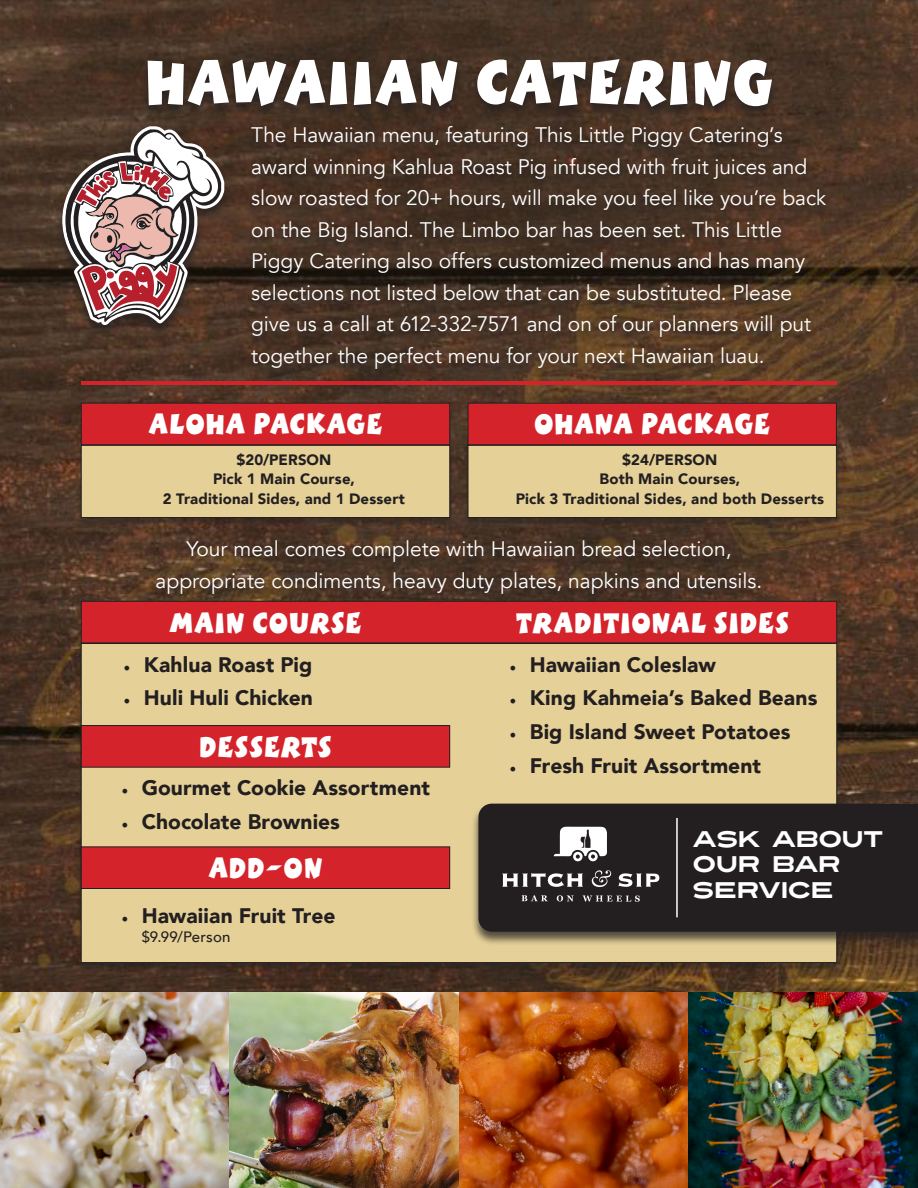
<style>
.page{position:relative;width:918px;height:1188px;background:#fff}
.page>*{position:absolute;margin:0;border:0;box-sizing:border-box;transform-origin:0 0}
.t1{font:64.5px "Boink Let Plain";letter-spacing:-.015em;color:#fff}
.t2{font:30px "Boink Let Plain";letter-spacing:-.005em;color:#fff}
.t3{font:22.5px/25.5px "Turnpike";letter-spacing:-.06em;color:#fff}
.t4{font:21px/31.5px "Avenir";letter-spacing:-.005em;color:#fff}
.t5{font:900 21px "Avenir";letter-spacing:.005em;color:#231f20}
.t6{font:900 15px/19.5px "Avenir";letter-spacing:.01em;color:#231f20;text-align:center}
.t7{font:500 15px "Avenir";letter-spacing:.01em;color:#231f20}
.s1{font-family:"Minion Pro";font-weight:400;font-size:18px}
</style>
<div class="page">
<img style="left:0;top:0;width:918px;height:993px">
<div style="left:55px;top:126px;width:177px;height:213px;background:#231f20;opacity:.75"></div>
<svg style="left:62px;top:126px;width:78px;height:199px"></svg>
<div style="left:140px;top:58px;width:693px;height:325px;background:#231f20;opacity:.75"></div>
<div style="left:78px;top:646px;width:761px;height:324px;background:#231f20;opacity:.4"></div>
<div style="left:81px;top:644px;width:756px;height:319px;background:#e5d198"></div>
<div style="left:78px;top:448px;width:374px;height:77px;background:#231f20;opacity:.4"></div>
<div style="left:81px;top:445px;width:369px;height:73px;background:#e5d198"></div>
<div style="left:81px;top:445px;width:369px;height:73px;border:1px solid #231f20"></div>
<div style="left:465px;top:448px;width:374px;height:77px;background:#231f20;opacity:.4"></div>
<div style="left:468px;top:445px;width:368px;height:73px;background:#e5d198"></div>
<div style="left:468px;top:445px;width:369px;height:73px;border:1px solid #231f20"></div>
<div style="left:81px;top:601px;width:756px;height:42px;background:#d5232b"></div>
<div style="left:81px;top:403px;width:369px;height:42px;background:#d5232b"></div>
<div style="left:81px;top:403px;width:369px;height:42px;border:1px solid #231f20"></div>
<div style="left:468px;top:403px;width:368px;height:42px;background:#d5232b"></div>
<div style="left:468px;top:403px;width:369px;height:42px;border:1px solid #231f20"></div>
<div style="left:81px;top:726px;width:369px;height:41px;background:#d5232b"></div>
<div style="left:81px;top:725px;width:369px;height:42px;border:1px solid #231f20"></div>
<div style="left:81px;top:847px;width:369px;height:41px;background:#d5232b"></div>
<div style="left:81px;top:847px;width:369px;height:42px;border:1px solid #231f20"></div>
<hr style="left:81px;top:381px;width:756px;height:4px;background:#d5232b">
<img style="left:0;top:993px;width:918px;height:195px">
<div style="left:150px;top:540px;width:617px;height:67px;background:#231f20;opacity:.75"></div>
<div style="left:471px;top:803px;width:447px;height:143px;background:#231f20;opacity:.75"></div>
<div style="left:478px;top:804px;width:440px;height:128px;background:#231f20"></div>
<svg style="left:592px;top:870px;width:20px;height:17px"></svg>
<svg style="left:554px;top:827px;width:53px;height:34px;background:#bcbbbb"></svg>
<svg style="left:502px;top:873px;width:81px;height:14px"></svg>
<svg style="left:618px;top:873px;width:41px;height:14px"></svg>
<svg style="left:522px;top:895px;width:26px;height:6px"></svg>
<svg style="left:557px;top:895px;width:17px;height:6px"></svg>
<svg style="left:583px;top:896px;width:57px;height:6px"></svg>
<hr style="left:676px;top:818px;width:2px;height:99px;background:#fff">
<p class="t1" style="left:144px;top:40px;width:631px">HAWAIIAN CATERING</p>
<p class="t4" style="left:251px;top:120px;width:577px">The Hawaiian menu, featuring This Little Piggy Catering’s award winning Kahlua Roast Pig infused with fruit juices and slow roasted for 20+ hours, will make you feel like you’re back on the Big Island. The Limbo bar has been set. This Little Piggy Catering also offers customized menus and has many selections not listed below that can be substituted. Please give us a call at 612-332-7571 and on of our planners will put together the perfect menu for your next Hawaiian luau.</p>
<p class="t2" style="left:148px;top:405px;width:236px">ALOHA PACKAGE</p>
<p class="t2" style="left:534px;top:405px;width:238px">OHANA PACKAGE</p>
<p class="t6" style="left:237px;top:449px;width:96px">$20/PERSON</p>
<p class="t6" style="left:163px;top:469px;width:244px">Pick 1 Main Course,<br>2 Traditional Sides, and 1 Dessert</p>
<p class="t6" style="left:622px;top:449px;width:97px">$24/PERSON</p>
<p class="t6" style="left:516px;top:469px;width:310px">Both Main Courses,<br>Pick 3 Traditional Sides, and both Desserts</p>
<p class="t4" style="left:156px;top:533px;width:608px;text-align:center">Your meal comes complete with Hawaiian bread selection, appropriate condiments, heavy duty plates, napkins and utensils.</p>
<p class="t2" style="left:169px;top:603px;width:194px">MAIN COURSE</p>
<p class="t5" style="left:124px;top:646px;width:190px"><span class="s1">•</span> Kahlua Roast Pig</p>
<p class="t5" style="left:124px;top:680px;width:191px"><span class="s1">•</span> Huli Huli Chicken</p>
<p class="t2" style="left:199px;top:727px;width:135px">DESSERTS</p>
<p class="t5" style="left:122px;top:770px;width:310px"><span class="s1">•</span> Gourmet Cookie Assortment</p>
<p class="t5" style="left:122px;top:803px;width:220px"><span class="s1">•</span> Chocolate Brownies</p>
<p class="t2" style="left:208px;top:848px;width:116px">ADD-ON</p>
<p class="t5" style="left:122px;top:898px;width:215px"><span class="s1">•</span> Hawaiian Fruit Tree</p>
<p class="t7" style="left:142px;top:924px;width:90px">$9.99/Person</p>
<p class="t2" style="left:516px;top:603px;width:275px">TRADITIONAL SIDES</p>
<p class="t5" style="left:510px;top:646px;width:208px"><span class="s1">•</span> Hawaiian Coleslaw</p>
<p class="t5" style="left:510px;top:680px;width:309px"><span class="s1">•</span> King Kahmeia’s Baked Beans</p>
<p class="t5" style="left:510px;top:714px;width:282px"><span class="s1">•</span> Big Island Sweet Potatoes</p>
<p class="t5" style="left:510px;top:748px;width:253px"><span class="s1">•</span> Fresh Fruit Assortment</p>
<p class="t3" style="left:692px;top:826px;width:194px">ASK ABOUT<br>OUR BAR<br>SERVICE</p>
</div>
